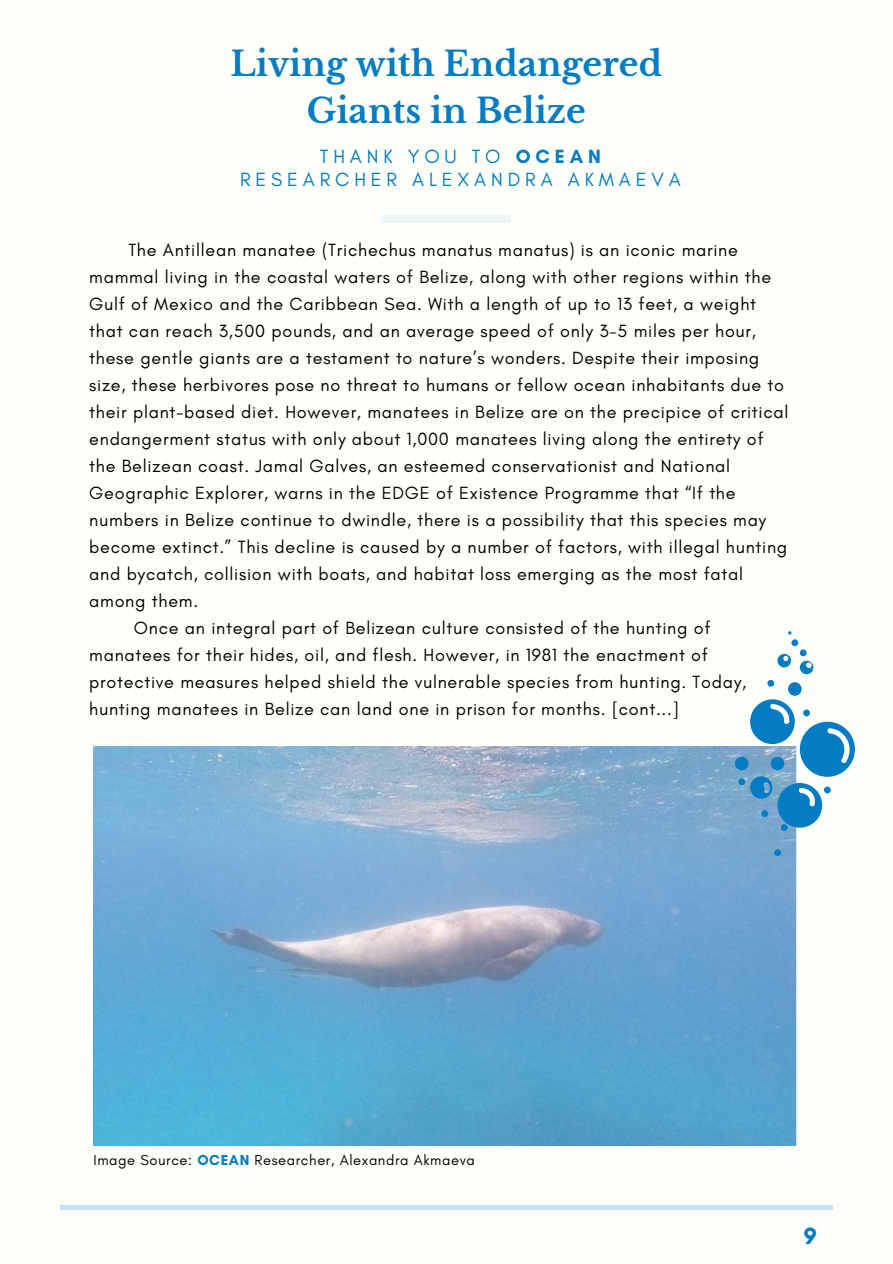
<style>
.page{position:relative;width:893px;height:1264px;background:#fff}
.page>*{position:absolute;margin:0;border:0;box-sizing:border-box;transform-origin:0 0}
.t1{font:700 33.75px/47.2px "Libre Baskerville";color:#047cc3;text-align:center}
.t2{font:700 24px "Glacial Indifference";color:#047cc3}
.t3{font:19.5px/23.5px "Glacial Indifference";letter-spacing:.25em;color:#047cc3;text-align:center}
.t4{font:18px/27px "Glacial Indifference";letter-spacing:.04em;color:#000}
.t5{font:14.7px "Glacial Indifference";letter-spacing:.04em;color:#000}
.s1{font-weight:700}
.s2{font-weight:700;color:#047cc3}
</style>
<div class="page">
<div style="left:0;top:0;width:892px;height:1262px;background:#fffff9"></div>
<div style="left:381px;top:215px;width:130px;height:8px;background:#ebf6f9"></div>
<hr style="left:60px;top:1205px;width:772px;height:4px;background:#bfe4f9">
<img style="left:93px;top:746px;width:705px;height:399px">
<div style="left:791px;top:639px;width:7px;height:7px;background:#047cc3;border-radius:50%"></div>
<div style="left:767px;top:680px;width:7px;height:6px;background:#047cc3;border-radius:50%"></div>
<svg style="left:734px;top:699px;width:120px;height:128px"></svg>
<div style="left:761px;top:810px;width:7px;height:7px;background:#047cc3;border-radius:50%"></div>
<div style="left:774px;top:849px;width:6px;height:7px;background:#047cc3;border-radius:50%"></div>
<div style="left:799px;top:649px;width:7px;height:7px;background:#047cc3;border-radius:50%"></div>
<div style="left:803px;top:709px;width:7px;height:7px;background:#047cc3;border-radius:50%"></div>
<svg style="left:823px;top:786px;width:7px;height:7px"></svg>
<div style="left:780px;top:824px;width:7px;height:7px;background:#047cc3;border-radius:50%"></div>
<div style="left:788px;top:682px;width:13px;height:13px;background:#047cc3;border-radius:50%"></div>
<svg style="left:777px;top:654px;width:14px;height:13px"></svg>
<svg style="left:799px;top:660px;width:14px;height:14px"></svg>
<div style="left:770px;top:756px;width:14px;height:14px;background:#047cc3;border-radius:50%"></div>
<p class="t1" style="left:230px;top:40px;width:433px">Living with Endangered<br>Giants in Belize</p>
<p class="t3" style="left:240px;top:144px;width:442px">THANK YOU TO <span class="s1">OCEAN<br></span>RESEARCHER ALEXANDRA AKMAEVA</p>
<p class="t4" style="left:89px;top:236px;width:700px;text-indent:39px">The Antillean manatee (Trichechus manatus manatus) is an iconic marine mammal living in the coastal waters of Belize, along with other regions within the Gulf of Mexico and the Caribbean Sea. With a length of up to 13 feet, a weight that can reach 3,500 pounds, and an average speed of only 3-5 miles per hour, these gentle giants are a testament to nature’s wonders. Despite their imposing size, these herbivores pose no threat to humans or fellow ocean inhabitants due to their plant-based diet. However, manatees in Belize are on the precipice of critical endangerment status with only about 1,000 manatees living along the entirety of the Belizean coast. Jamal Galves, an esteemed conservationist and National Geographic Explorer, warns in the EDGE of Existence Programme that “If the numbers in Belize continue to dwindle, there is a possibility that this species may become extinct.” This decline is caused by a number of factors, with illegal hunting and bycatch, collision with boats, and habitat loss emerging as the most fatal among them.</p>
<p class="t4" style="left:89px;top:614px;width:658px;text-indent:45px">Once an integral part of Belizean culture consisted of the hunting of manatees for their hides, oil, and flesh. However, in 1981 the enactment of protective measures helped shield the vulnerable species from hunting. Today, hunting manatees in Belize can land one in prison for months. [cont...]</p>
<p class="t5" style="left:93px;top:1151px;width:383px">Image Source: <span class="s2">OCEAN</span> Researcher, Alexandra Akmaeva</p>
<p class="t2" style="left:803px;top:1220px;width:15px">9</p>
</div>
